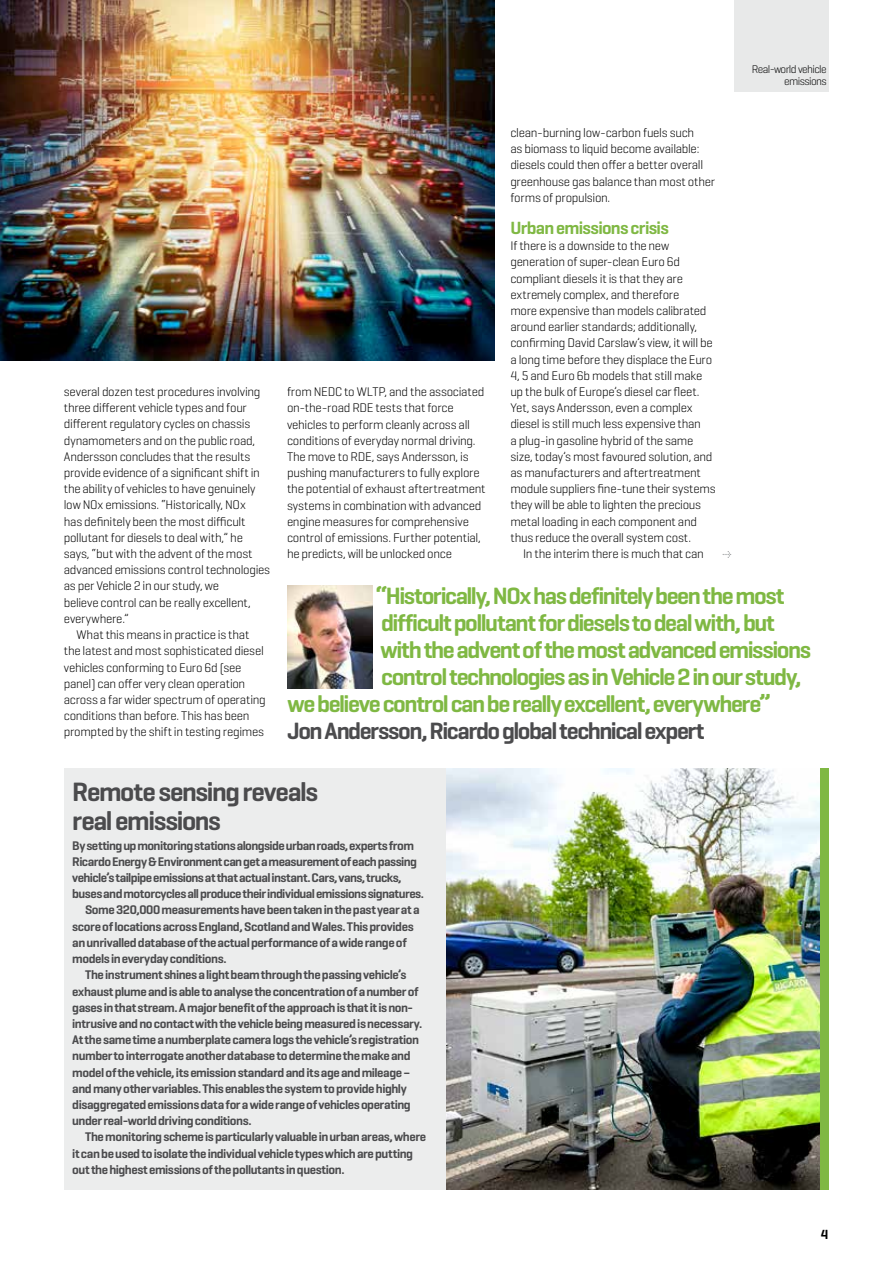
<style>
.page{position:relative;width:893px;height:1263px;background:#fff}
.page>*{position:absolute;margin:0;border:0;box-sizing:border-box;transform-origin:0 0}
.t1{font:600 27px/28.5px "Geogrotesque";letter-spacing:-.05em;color:#4b4b4d}
.t2{font:600 24px "Geogrotesque";letter-spacing:-.06em;color:#7fb843}
.t3{font:600 24px "Geogrotesque";letter-spacing:-.065em;color:#4b4b4d}
.t4{font:600 18px "Geogrotesque";letter-spacing:-.04em;color:#7fb843}
.t5{font:600 13.5px "Geogrotesque";color:#000}
.t6{font:300 12.75px/16.2px "Geogrotesque";letter-spacing:-.02em;color:#000}
.t7{font:600 12.75px "Geogrotesque";letter-spacing:-.035em;color:#4b4b4d}
.t8{font:300 11.25px/12px "Geogrotesque";letter-spacing:-.05em;color:#000;text-align:right}
</style>
<div class="page">
<div style="left:64px;top:769px;width:761px;height:421px;background:#eceded"></div>
<img style="left:446px;top:769px;width:374px;height:421px">
<div style="left:820px;top:769px;width:9px;height:421px;background:#7fb843"></div>
<img style="left:0;top:0;width:494px;height:361px">
<img style="left:287px;top:586px;width:85px;height:102px">
<svg style="left:723px;top:551px;width:8px;height:7px"></svg>
<div style="left:734px;top:0;width:95px;height:91px;background:#e3e4e4"></div>
<p class="t6" style="left:64px;top:383px;width:198px">several dozen test procedures involving</p>
<p class="t6" style="left:64px;top:399px;width:185px">three different vehicle types and four</p>
<p class="t6" style="left:64px;top:415px;width:188px">different regulatory cycles on chassis</p>
<p class="t6" style="left:64px;top:432px;width:193px">dynamometers and on the public road,</p>
<p class="t6" style="left:64px;top:448px;width:188px">Andersson concludes that the results</p>
<p class="t6" style="left:64px;top:464px;width:197px">provide evidence of a significant shift in</p>
<p class="t6" style="left:64px;top:480px;width:193px">the ability of vehicles to have genuinely</p>
<p class="t6" style="left:64px;top:497px;width:184px">low NOx emissions. “Historically, NOx</p>
<p class="t6" style="left:64px;top:513px;width:183px">has definitely been the most difficult</p>
<p class="t6" style="left:64px;top:529px;width:181px">pollutant for diesels to deal with,” he</p>
<p class="t6" style="left:64px;top:545px;width:190px">says, “but with the advent of the most</p>
<p class="t6" style="left:64px;top:561px;width:208px">advanced emissions control technologies</p>
<p class="t6" style="left:64px;top:578px;width:157px">as per Vehicle 2 in our study, we</p>
<p class="t6" style="left:64px;top:594px;width:189px">believe control can be really excellent,</p>
<p class="t6" style="left:64px;top:610px;width:67px">everywhere.”</p>
<p class="t6" style="left:77px;top:626px;width:175px">What this means in practice is that</p>
<p class="t6" style="left:64px;top:642px;width:202px">the latest and most sophisticated diesel</p>
<p class="t6" style="left:64px;top:659px;width:179px">vehicles conforming to Euro 6d (see</p>
<p class="t6" style="left:64px;top:675px;width:183px">panel) can offer very clean operation</p>
<p class="t6" style="left:64px;top:691px;width:204px">across a far wider spectrum of operating</p>
<p class="t6" style="left:64px;top:707px;width:187px">conditions than before. This has been</p>
<p class="t6" style="left:64px;top:723px;width:202px">prompted by the shift in testing regimes</p>
<p class="t6" style="left:287px;top:383px;width:200px">from NEDC to WLTP, and the associated on-the-road RDE tests that force vehicles to perform cleanly across all conditions of everyday normal driving.<br>The move to RDE, says Andersson, is pushing manufacturers to fully explore the potential of exhaust aftertreatment systems in combination with advanced engine measures for comprehensive control of emissions. Further potential, he predicts, will be unlocked once</p>
<p class="t6" style="left:510px;top:124px;width:206px">clean-burning low-carbon fuels such<br>as biomass to liquid become available: diesels could then offer a better overall greenhouse gas balance than most other forms of propulsion.</p>
<h3 class="t4" style="left:510px;top:217px;width:160px">Urban emissions crisis</h3>
<p class="t6" style="left:510px;top:237px;width:207px">If there is a downside to the new generation of super-clean Euro 6d compliant diesels it is that they are extremely complex, and therefore<br>more expensive than models calibrated around earlier standards; additionally, confirming David Carslaw’s view, it will be a long time before they displace the Euro 4, 5 and Euro 6b models that still make up the bulk of Europe’s diesel car fleet.<br>Yet, says Andersson, even a complex diesel is still much less expensive than<br>a plug-in gasoline hybrid of the same size, today’s most favoured solution, and as manufacturers and aftertreatment module suppliers fine-tune their systems they will be able to lighten the precious metal loading in each component and thus reduce the overall system cost.</p>
<p class="t6" style="left:523px;top:545px;width:182px">In the interim there is much that can</p>
<p class="t8" style="left:752px;top:63px;width:76px">Real-world vehicle emissions</p>
<h2 class="t2" style="left:375px;top:581px;width:411px">“Historically, NOx has definitely been the most</h2>
<h2 class="t2" style="left:381px;top:608px;width:395px">difficult pollutant for diesels to deal with, but</h2>
<h2 class="t2" style="left:380px;top:635px;width:432px">with the advent of the most advanced emissions</h2>
<h2 class="t2" style="left:381px;top:662px;width:422px">control technologies as in Vehicle 2 in our study,</h2>
<h2 class="t2" style="left:288px;top:689px;width:485px">we believe control can be really excellent, everywhere”</h2>
<h2 class="t3" style="left:288px;top:716px;width:418px">Jon Andersson, Ricardo global technical expert</h2>
<h1 class="t1" style="left:72px;top:777px;width:247px">Remote sensing reveals real emissions</h1>
<p class="t7" style="left:72px;top:837px;width:343px">By setting up monitoring stations alongside urban roads, experts from</p>
<p class="t7" style="left:72px;top:853px;width:346px">Ricardo Energy &amp; Environment can get a measurement of each passing</p>
<p class="t7" style="left:72px;top:870px;width:331px">vehicle’s tailpipe emissions at that actual instant. Cars, vans, trucks,</p>
<p class="t7" style="left:72px;top:886px;width:353px">buses and motorcycles all produce their individual emissions signatures.</p>
<p class="t7" style="left:85px;top:902px;width:336px">Some 320,000 measurements have been taken in the past year at a</p>
<p class="t7" style="left:72px;top:918px;width:343px">score of locations across England, Scotland and Wales. This provides</p>
<p class="t7" style="left:72px;top:934px;width:336px">an unrivalled database of the actual performance of a wide range of</p>
<p class="t7" style="left:72px;top:951px;width:156px">models in everyday conditions.</p>
<p class="t7" style="left:85px;top:967px;width:323px">The instrument shines a light beam through the passing vehicle’s</p>
<p class="t7" style="left:72px;top:983px;width:348px">exhaust plume and is able to analyse the concentration of a number of</p>
<p class="t7" style="left:72px;top:999px;width:342px">gases in that stream. A major benefit of the approach is that it is non-</p>
<p class="t7" style="left:72px;top:1016px;width:351px">intrusive and no contact with the vehicle being measured is necessary.</p>
<p class="t7" style="left:72px;top:1032px;width:348px">At the same time a numberplate camera logs the vehicle’s registration</p>
<p class="t7" style="left:72px;top:1048px;width:340px">number to interrogate another database to determine the make and</p>
<p class="t7" style="left:72px;top:1064px;width:339px">model of the vehicle, its emission standard and its age and mileage –</p>
<p class="t7" style="left:72px;top:1080px;width:336px">and many other variables. This enables the system to provide highly</p>
<p class="t7" style="left:72px;top:1097px;width:340px">disaggregated emissions data for a wide range of vehicles operating</p>
<p class="t7" style="left:72px;top:1113px;width:181px">under real-world driving conditions.</p>
<p class="t7" style="left:85px;top:1129px;width:343px">The monitoring scheme is particularly valuable in urban areas, where</p>
<p class="t7" style="left:72px;top:1145px;width:342px">it can be used to isolate the individual vehicle types which are putting</p>
<p class="t7" style="left:72px;top:1161px;width:274px">out the highest emissions of the pollutants in question.</p>
<p class="t5" style="left:821px;top:1225px;width:9px">4</p>
</div>
